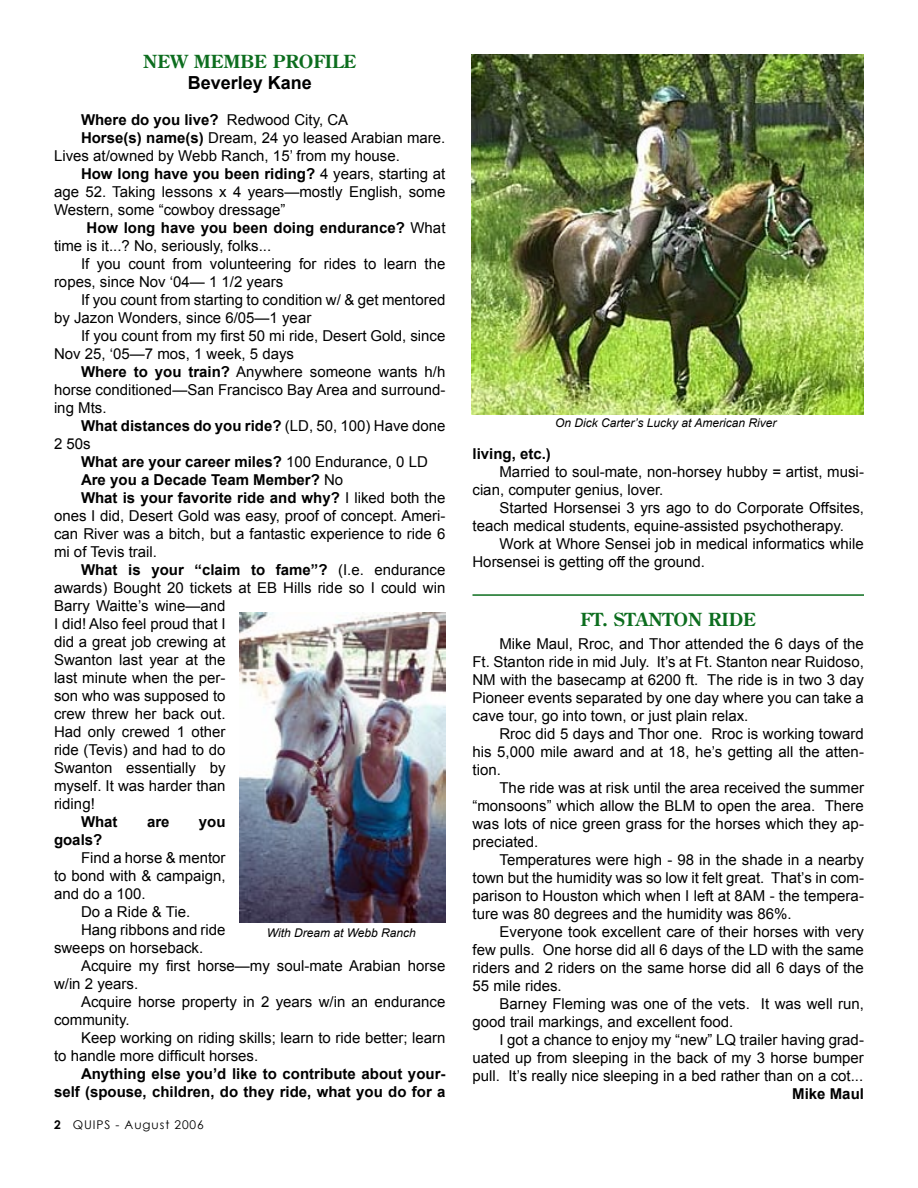
<style>
.page{position:relative;width:918px;height:1188px;background:#fff}
.page>*{position:absolute;margin:0;border:0;box-sizing:border-box;transform-origin:0 0}
.Headline{font:700 18px "Century Old Style Std";color:#0c6d1e}
.Body_Text{font:700 18px "Arial";color:#000}
.Body_Text-2{font:15px/18px "Arial";color:#000}
.Body_Text-3{font:700 15px/18px "Arial";color:#000}
.Body_Text-4{font:italic 12px "Arial";color:#000}
.t1{font:12px "Century Gothic";letter-spacing:.075em;color:#000}
.s1{font-weight:400}
.s2{font-weight:700}
</style>
<div class="page">
<img style="left:239px;top:613px;width:207px;height:309px">
<img style="left:472px;top:54px;width:392px;height:361px">
<hr style="left:472px;top:594px;width:392px;height:2px;background:#0c6d1e">
<p class="Headline" style="left:143px;top:49px;width:214px">NEW MEMBE PROFILE</p>
<p class="Body_Text" style="left:188px;top:71px;width:126px">Beverley Kane</p>
<p class="Body_Text-3" style="left:81px;top:112px;width:269px">Where do you live? <span class="s1">Redwood City, CA</span></p>
<p class="Body_Text-2" style="left:54px;top:129px;width:393px;text-indent:27px"><span class="s2">Horse(s) name(s)</span> Dream, 24 yo leased Arabian mare.<br>Lives at/owned by Webb Ranch, 15’ from my house.</p>
<p class="Body_Text-2" style="left:54px;top:165px;width:393px;text-align:justify;text-indent:27px"><span class="s2">How long have you been riding?</span> 4 years, starting at age 52. Taking lessons x 4 years—mostly English, some Western, some “cowboy dressage”</p>
<p class="Body_Text-2" style="left:54px;top:219px;width:393px;text-indent:33px"><span class="s2">How long have you been doing endurance?</span> What time is it...? No, seriously, folks...</p>
<p class="Body_Text-2" style="left:54px;top:255px;width:393px;text-indent:27px">If you count from volunteering for rides to learn the ropes, since Nov ‘04— 1 1/2 years</p>
<p class="Body_Text-2" style="left:54px;top:291px;width:393px;text-indent:27px">If you count from starting to condition w/ &amp; get mentored by Jazon Wonders, since 6/05—1 year</p>
<p class="Body_Text-2" style="left:54px;top:327px;width:393px;text-indent:27px">If you count from my first 50 mi ride, Desert Gold, since<br>Nov 25, ‘05—7 mos, 1 week, 5 days</p>
<p class="Body_Text-2" style="left:54px;top:363px;width:393px;text-align:justify;text-indent:27px"><span class="s2">Where to you train?</span> Anywhere someone wants h/h horse conditioned—San Francisco Bay Area and surround&shy;ing Mts.</p>
<p class="Body_Text-3" style="left:54px;top:418px;width:393px;text-indent:27px">What distances do you ride? <span class="s1">(LD, 50, 100) Have done<br>2 50s</span></p>
<p class="Body_Text-3" style="left:81px;top:454px;width:348px">What are your career miles? <span class="s1">100 Endurance, 0 LD</span></p>
<p class="Body_Text-3" style="left:81px;top:472px;width:264px">Are you a Decade Team Member? <span class="s1">No</span></p>
<p class="Body_Text-2" style="left:54px;top:489px;width:393px;text-align:justify;text-indent:27px"><span class="s2">What is your favorite ride and why?</span> I liked both the ones I did, Desert Gold was easy, proof of concept. Ameri&shy;can River was a bitch, but a fantastic experience to ride 6 mi of Tevis trail.</p>
<p class="Body_Text-2" style="left:54px;top:561px;width:393px;text-indent:27px"><span class="s2">What is your “claim to fame”?</span> (I.e. endurance awards) Bought 20 tickets at EB Hills ride so I could win<br>Barry Waitte’s wine—and<br>I did! Also feel proud that I<br>did a great job crewing at<br>Swanton last year at the<br>last minute when the per-<br>son who was supposed to<br>crew threw her back out.<br>Had only crewed 1 other<br>ride (Tevis) and had to do<br>Swanton essentially by<br>myself. It was harder than<br>riding!</p>
<p class="Body_Text-3" style="left:81px;top:814px;width:38px">What</p>
<p class="Body_Text-3" style="left:147px;top:814px;width:24px">are</p>
<p class="Body_Text-3" style="left:199px;top:814px;width:28px">you</p>
<p class="Body_Text-3" style="left:54px;top:832px;width:50px">goals?</p>
<p class="Body_Text-2" style="left:54px;top:849px;width:173px;text-align:justify;text-indent:27px">Find a horse &amp; mentor to bond with &amp; campaign, and do a 100.</p>
<p class="Body_Text-2" style="left:81px;top:903px;width:111px">Do a Ride &amp; Tie.</p>
<p class="Body_Text-2" style="left:54px;top:921px;width:173px;text-indent:27px">Hang ribbons and ride sweeps on horseback.</p>
<p class="Body_Text-2" style="left:54px;top:957px;width:393px;text-indent:27px">Acquire my first horse—my soul-mate Arabian horse w/in 2 years.</p>
<p class="Body_Text-2" style="left:54px;top:993px;width:393px;text-indent:27px">Acquire horse property in 2 years w/in an endurance community.</p>
<p class="Body_Text-2" style="left:54px;top:1029px;width:393px;text-indent:27px">Keep working on riding skills; learn to ride better; learn to handle more difficult horses.</p>
<p class="Body_Text-3" style="left:54px;top:1066px;width:393px;text-align:right">Anything else you’d like to contribute about your&shy;self (spouse, children, do they ride, what you do for a</p>
<p class="Body_Text-4" style="left:267px;top:925px;width:151px">With Dream at Webb Ranch</p>
<p class="t1" style="left:54px;top:1116px;width:151px"><span class="s2">2</span> QUIPS - August 2006</p>
<p class="Body_Text-4" style="left:555px;top:415px;width:223px">On Dick Carter’s Lucky at American River</p>
<p class="Body_Text-3" style="left:472px;top:446px;width:80px">living, etc.)</p>
<p class="Body_Text-2" style="left:472px;top:463px;width:393px;text-indent:27px">Married to soul-mate, non-horsey hubby = artist, musi&shy;cian, computer genius, lover.</p>
<p class="Body_Text-2" style="left:472px;top:499px;width:393px;text-indent:27px">Started Horsensei 3 yrs ago to do Corporate Offsites, teach medical students, equine-assisted psychotherapy.</p>
<p class="Body_Text-2" style="left:472px;top:535px;width:393px;text-indent:27px">Work at Whore Sensei job in medical informatics while<br>Horsensei is getting off the ground.</p>
<p class="Headline" style="left:581px;top:607px;width:177px">FT. STANTON RIDE</p>
<p class="Body_Text-2" style="left:472px;top:634px;width:393px;text-align:justify;text-indent:27px">Mike Maul, Rroc, and Thor attended the 6 days of the Ft. Stanton ride in mid July. It’s at Ft. Stanton near Ruidoso, NM with the basecamp at 6200 ft. The ride is in two 3 day Pioneer events separated by one day where you can take a cave tour, go into town, or just plain relax.</p>
<p class="Body_Text-2" style="left:472px;top:724px;width:393px;text-align:justify;text-indent:27px">Rroc did 5 days and Thor one. Rroc is working toward his 5,000 mile award and at 18, he’s getting all the atten&shy;tion.</p>
<p class="Body_Text-2" style="left:472px;top:778px;width:393px;text-align:justify;text-indent:27px">The ride was at risk until the area received the summer “monsoons” which allow the BLM to open the area. There was lots of nice green grass for the horses which they ap&shy;preciated.</p>
<p class="Body_Text-2" style="left:472px;top:850px;width:393px;text-align:justify;text-indent:27px">Temperatures were high - 98 in the shade in a nearby town but the humidity was so low it felt great. That’s in com&shy;parison to Houston which when I left at 8AM - the tempera&shy;ture was 80 degrees and the humidity was 86%.</p>
<p class="Body_Text-2" style="left:472px;top:922px;width:393px;text-align:justify;text-indent:27px">Everyone took excellent care of their horses with very few pulls. One horse did all 6 days of the LD with the same riders and 2 riders on the same horse did all 6 days of the 55 mile rides.</p>
<p class="Body_Text-2" style="left:472px;top:994px;width:393px;text-indent:27px">Barney Fleming was one of the vets. It was well run, good trail markings, and excellent food.</p>
<p class="Body_Text-2" style="left:472px;top:1030px;width:393px;text-align:justify;text-indent:27px">I got a chance to enjoy my “new” LQ trailer having grad&shy;uated up from sleeping in the back of my 3 horse bumper pull. It’s really nice sleeping in a bed rather than on a cot...</p>
<p class="Body_Text-3" style="left:792px;top:1085px;width:73px">Mike Maul</p>
</div>
